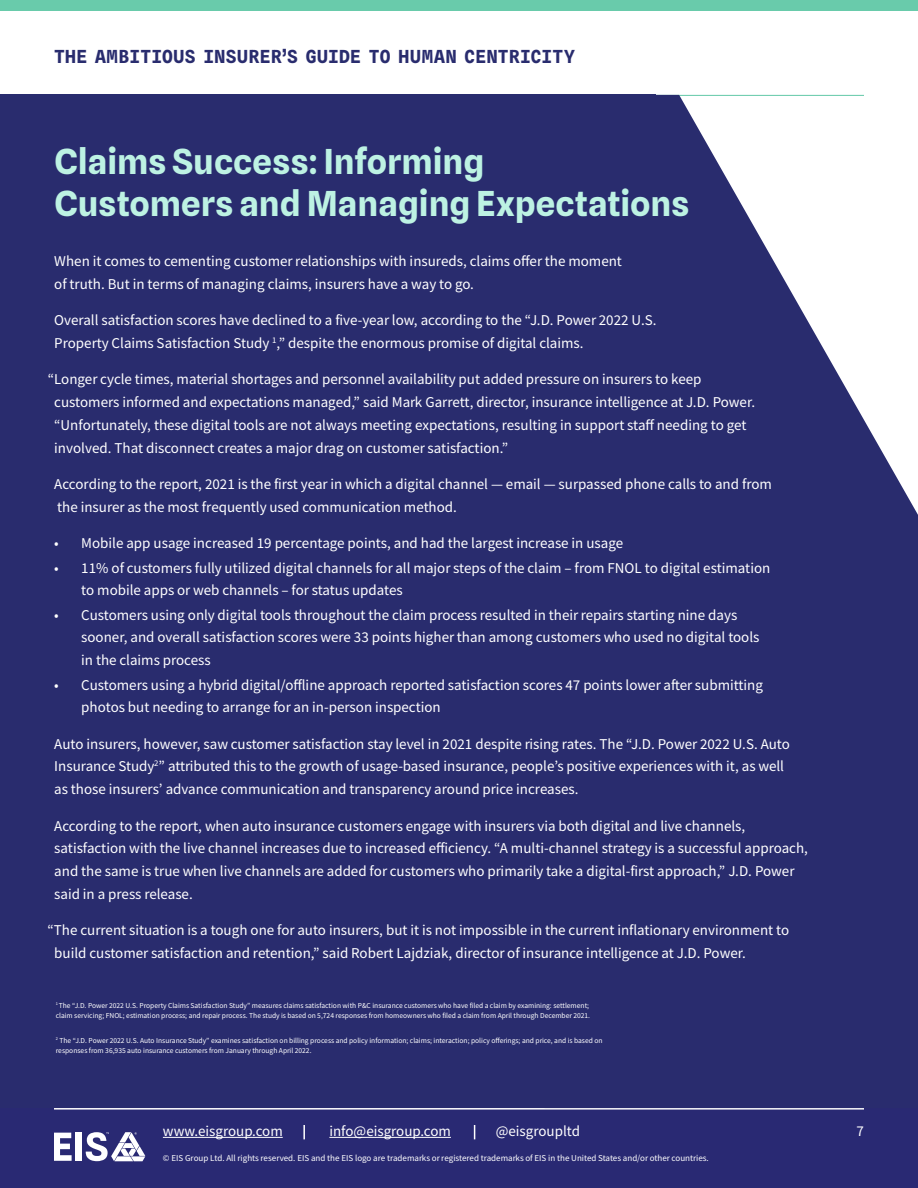
<style>
.page{position:relative;width:918px;height:1188px;background:#fff}
.page>*{position:absolute;margin:0;border:0;box-sizing:border-box;transform-origin:0 0}
.t1{font:700 34.5px/41.4px "Spline Sans";color:#bdf2e3}
.t2{font:18px "Spline Sans Mono";letter-spacing:.025em;color:#292c6e}
.t3{font:15px/22.8px "Source Sans Variable";color:#fff}
.t4{font:9px "Source Sans Variable";color:#fff}
.t5{font:7.5px/10.8px "Source Sans Variable";color:#fff}
</style>
<div class="page">
<div style="left:0;top:1066px;width:918px;height:122px;background:#292973"></div>
<div style="left:0;top:0;width:918px;height:11px;background:#69cbab"></div>
<hr style="left:54px;top:1108px;width:810px;height:2px;background:#fff">
<hr style="left:163px;top:1137px;width:120px;height:1px;background:#fff">
<hr style="left:329px;top:1137px;width:122px;height:1px;background:#fff">
<svg style="left:303px;top:1125px;width:2px;height:14px"></svg>
<svg style="left:474px;top:1125px;width:1px;height:14px"></svg>
<svg style="left:54px;top:1133px;width:18px;height:28px"></svg>
<div style="left:76px;top:1133px;width:6px;height:28px;background:#fff"></div>
<svg style="left:86px;top:1132px;width:59px;height:29px"></svg>
<svg style="left:655px;top:95px;width:263px;height:971px;fill:#292c6e"></svg>
<div style="left:0;top:95px;width:655px;height:1013px;background:#292c6e"></div>
<p class="t2" style="left:54px;top:45px;width:523px">THE AMBITIOUS INSURER’S GUIDE TO HUMAN CENTRICITY</p>
<h1 class="t1" style="left:54px;top:141px;width:636px">Claims Success: Informing<br>Customers and Managing Expectations</h1>
<p class="t3" style="left:54px;top:250px;width:569px">When it comes to cementing customer relationships with insureds, claims offer the moment of truth. But in terms of managing claims, insurers have a way to go.</p>
<p class="t3" style="left:54px;top:309px;width:604px">Overall satisfaction scores have declined to a five-year low, according to the “J.D. Power 2022 U.S.<br>Property Claims Satisfaction Study <sup>1</sup>,” despite the enormous promise of digital claims.</p>
<p class="t3" style="left:54px;top:368px;width:702px;text-indent:-6px">“Longer cycle times, material shortages and personnel availability put added pressure on insurers to keep customers informed and expectations managed,” said Mark Garrett, director, insurance intelligence at J.D. Power. “Unfortunately, these digital tools are not always meeting expectations, resulting in support staff needing to get involved. That disconnect creates a major drag on customer satisfaction.”</p>
<p class="t3" style="left:54px;top:473px;width:719px">According to the report, 2021 is the first year in which a digital channel — email — surpassed phone calls to and from the insurer as the most frequently used communication method.</p>
<p class="t3" style="left:54px;top:532px;width:570px">• Mobile app usage increased 19 percentage points, and had the largest increase in usage</p>
<p class="t3" style="left:81px;top:556px;width:691px;text-indent:-27px">• 11% of customers fully utilized digital channels for all major steps of the claim – from FNOL to digital estimation to mobile apps or web channels – for status updates</p>
<p class="t3" style="left:81px;top:603px;width:680px;text-indent:-27px">• Customers using only digital tools throughout the claim process resulted in their repairs starting nine days sooner, and overall satisfaction scores were 33 points higher than among customers who used no digital tools in the claims process</p>
<p class="t3" style="left:81px;top:673px;width:683px;text-indent:-27px">• Customers using a hybrid digital/offline approach reported satisfaction scores 47 points lower after submitting photos but needing to arrange for an in-person inspection</p>
<p class="t3" style="left:54px;top:732px;width:737px">Auto insurers, however, saw customer satisfaction stay level in 2021 despite rising rates. The “J.D. Power 2022 U.S. Auto<br>Insurance Study<sup>2</sup>” attributed this to the growth of usage-based insurance, people’s positive experiences with it, as well as those insurers’ advance communication and transparency around price increases.</p>
<p class="t3" style="left:54px;top:814px;width:755px">According to the report, when auto insurance customers engage with insurers via both digital and live channels, satisfaction with the live channel increases due to increased efficiency. “A multi-channel strategy is a successful approach, and the same is true when live channels are added for customers who primarily take a digital-first approach,” J.D. Power said in a press release.</p>
<p class="t3" style="left:54px;top:919px;width:736px;text-indent:-7px">“The current situation is a tough one for auto insurers, but it is not impossible in the current inflationary environment to build customer satisfaction and retention,” said Robert Lajdziak, director of insurance intelligence at J.D. Power.</p>
<p class="t5" style="left:56px;top:1000px;width:536px"><sup>1</sup> The “J.D. Power 2022 U.S. Property Claims Satisfaction Study” measures claims satisfaction with P&amp;C insurance customers who have filed a claim by examining: settlement; claim servicing; FNOL; estimation process; and repair process. The study is based on 5,724 responses from homeowners who filed a claim from April through December 2021.</p>
<p class="t5" style="left:56px;top:1035px;width:548px"><sup>2</sup> The “J.D. Power 2022 U.S. Auto Insurance Study” examines satisfaction on billing process and policy information; claims; interaction; policy offerings; and price, and is based on responses from 36,935 auto insurance customers from January through April 2022.</p>
<p class="t3" style="left:163px;top:1120px;width:121px">www.eisgroup.com</p>
<p class="t3" style="left:329px;top:1120px;width:123px">info@eisgroup.com</p>
<p class="t3" style="left:496px;top:1120px;width:86px">@eisgroupltd</p>
<p class="t4" style="left:163px;top:1152px;width:547px">© EIS Group Ltd. All rights reserved. EIS and the EIS logo are trademarks or registered trademarks of EIS in the United States and/or other countries.</p>
<p class="t3" style="left:857px;top:1120px;width:9px">7</p>
</div>
